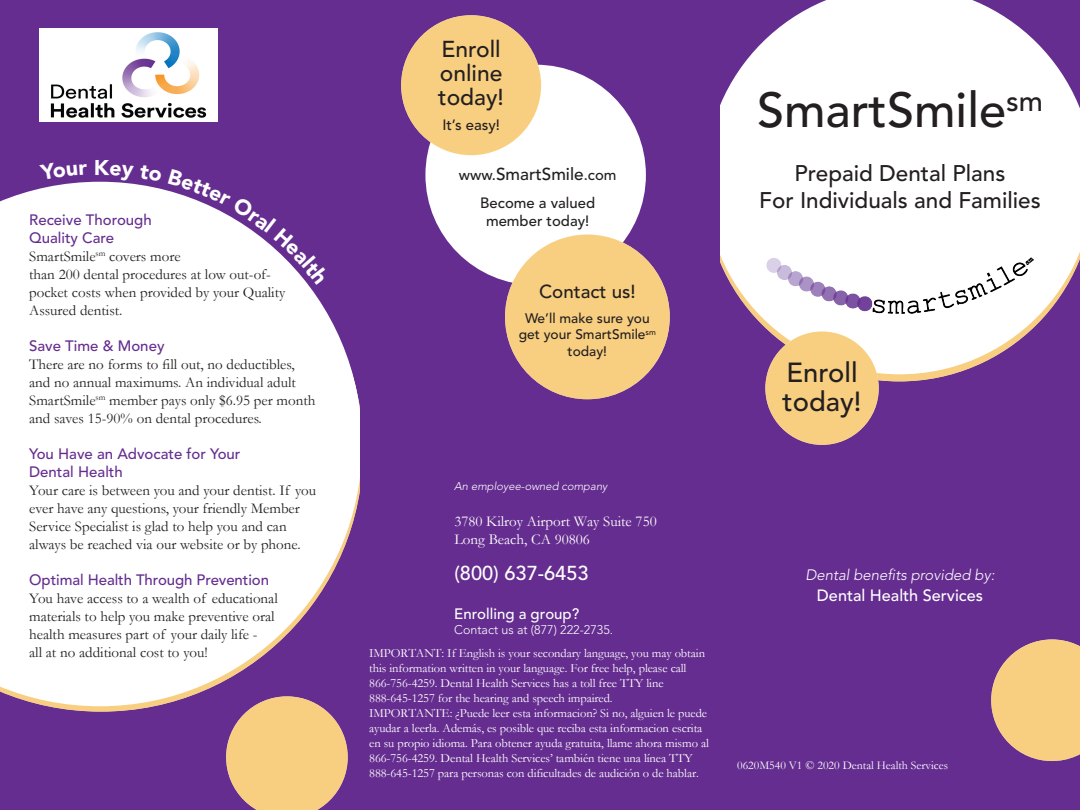
<style>
.page{position:relative;width:1080px;height:810px;background:#652d90}
.page>*{position:absolute;margin:0;border:0;box-sizing:border-box;transform-origin:0 0}
.t1{font:500 48.75px "Avenir LT Std";color:#231f20}
.t2{font:500 27.5px "Avenir LT Std";color:#231f20}
.t3{font:500 22.88px "Avenir LT Std";color:#231f20}
.t4{font:500 22.5px "Avenir LT Std";color:#231f20}
.t5{font:900 21.25px "Avenir LT Std";color:#fff}
.t6{font:500 20px "Avenir LT Std";color:#fff}
.t7{font:500 18.75px "Avenir LT Std";color:#231f20}
.t8{font:500 17.12px "Avenir LT Std";color:#231f20}
.t9{font:500 16.25px "Avenir LT Std";color:#fff}
.t10{font:15px/18px "Garamond";color:#231f20}
.t11{font:500 15px "Avenir LT Std";color:#652d90}
.t12{font:15px/17.9px "Garamond";color:#fff}
.t13{font:italic 300 15px "Avenir LT Std";color:#fff}
.t14{font:500 15px "Avenir LT Std";color:#fff}
.t15{font:500 14.88px "Avenir LT Std";color:#231f20}
.t16{font:500 13.75px/16.5px "Avenir LT Std";color:#231f20;text-align:center}
.t17{font:12.5px/15px "Garamond";letter-spacing:-.005em;color:#fff}
.t18{font:300 12.5px "Avenir LT Std";color:#fff}
.t19{font:11.88px "Garamond";color:#fff}
.t20{font:italic 300 11.25px "Avenir LT Std";color:#fff}
.s1{font-size:14.88px}
</style>
<div class="page">
<svg style="left:0;top:182px;width:360px;height:524px;background:#ede7f1"></svg>
<svg style="left:226px;top:696px;width:122px;height:114px"></svg>
<svg style="left:991px;top:639px;width:89px;height:122px"></svg>
<div style="left:425px;top:65px;width:221px;height:220px;background:#fff;border-radius:50%"></div>
<div style="left:401px;top:15px;width:140px;height:140px;background:#f8cf81;border-radius:50%"></div>
<div style="left:505px;top:235px;width:165px;height:164px;background:#f8cf81;border-radius:50%"></div>
<svg style="left:720px;top:0;width:360px;height:374px;fill:#fff"></svg>
<img style="left:761px;top:251px;width:278px;height:68px">
<div style="left:765px;top:331px;width:114px;height:114px;background:#f8cf81;border-radius:50%"></div>
<img style="left:39px;top:28px;width:178px;height:93px">
<svg style="left:168px;top:182px;width:161px;height:103px"></svg>
<p class="t5" style="left:94px;top:154px;width:17px">K</p>
<p class="t11" style="left:29px;top:211px;width:124px">Receive Thorough</p>
<p class="t11" style="left:29px;top:229px;width:86px">Quality Care</p>
<p class="t10" style="left:29px;top:247px;width:153px">SmartSmile<sup>sm</sup> covers more</p>
<p class="t10" style="left:29px;top:265px;width:258px">than 200 dental procedures at low out-of&shy;pocket costs when provided by your Quality<br>Assured dentist.</p>
<p class="t11" style="left:29px;top:337px;width:137px">Save Time &amp; Money</p>
<p class="t10" style="left:29px;top:355px;width:288px">There are no forms to fill out, no deductibles, and no annual maximums. An individual adult SmartSmile<sup>sm</sup> member pays only $6.95 per month and saves 15-90% on dental procedures.</p>
<p class="t11" style="left:29px;top:445px;width:213px">You Have an Advocate for Your</p>
<p class="t11" style="left:29px;top:463px;width:95px">Dental Health</p>
<p class="t10" style="left:29px;top:481px;width:289px">Your care is between you and your dentist. If you ever have any questions, your friendly Member Service Specialist is glad to help you and can always be reached via our website or by phone.</p>
<p class="t11" style="left:29px;top:571px;width:241px">Optimal Health Through Prevention</p>
<p class="t10" style="left:29px;top:589px;width:250px">You have access to a wealth of educational materials to help you make preventive oral health measures part of your daily life -<br>all at no additional cost to you!</p>
<p class="t3" style="left:441px;top:36px;width:61px">Enroll</p>
<p class="t3" style="left:440px;top:60px;width:64px">online</p>
<p class="t3" style="left:438px;top:84px;width:67px">today!</p>
<p class="t15" style="left:442px;top:117px;width:59px">It’s easy!</p>
<p class="t8" style="left:459px;top:164px;width:159px"><span class="s1">www.</span>SmartSmile<span class="s1">.com</span></p>
<p class="t15" style="left:480px;top:194px;width:116px">Become a valued</p>
<p class="t15" style="left:486px;top:212px;width:105px">member today!</p>
<p class="t7" style="left:539px;top:281px;width:98px">Contact us!</p>
<p class="t16" style="left:519px;top:310px;width:139px">We’ll make sure you get your SmartSmile<sup>sm </sup>today!</p>
<p class="t20" style="left:454px;top:479px;width:155px">An employee-owned company</p>
<p class="t12" style="left:454px;top:512px;width:204px">3780 Kilroy Airport Way Suite 750<br>Long Beach, CA 90806</p>
<p class="t6" style="left:454px;top:562px;width:136px">(800) 637-6453</p>
<p class="t14" style="left:454px;top:605px;width:127px">Enrolling a group?</p>
<p class="t18" style="left:454px;top:623px;width:160px">Contact us at (877) 222-2735.</p>
<p class="t17" style="left:369px;top:645px;width:341px">IMPORTANT: If English is your secondary language, you may obtain this information written in your language. For free help, please call 866-756-4259. Dental Health Services has a toll free TTY line 888-645-1257 for the hearing and speech impaired.<br>IMPORTANTE: ¿Puede leer esta informacion? Si no, alguien le puede ayudar a leerla. Además, es posible que reciba esta informacion escrita en su propio idioma. Para obtener ayuda gratuita, llame ahora mismo al 866-756-4259. Dental Health Services’ también tiene una línea TTY 888-645-1257 para personas con dificultades de audición o de hablar.</p>
<p class="t1" style="left:757px;top:82px;width:287px">SmartSmile<sup>sm</sup></p>
<p class="t4" style="left:795px;top:161px;width:212px">Prepaid Dental Plans</p>
<p class="t4" style="left:759px;top:188px;width:283px">For Individuals and Families</p>
<p class="t2" style="left:786px;top:357px;width:73px">Enroll</p>
<p class="t2" style="left:783px;top:386px;width:80px">today!</p>
<p class="t13" style="left:805px;top:566px;width:191px">Dental benefits provided by:</p>
<p class="t9" style="left:817px;top:586px;width:168px">Dental Health Services</p>
<p class="t19" style="left:737px;top:757px;width:212px">0620M540 V1 © 2020 Dental Health Services</p>
</div>
